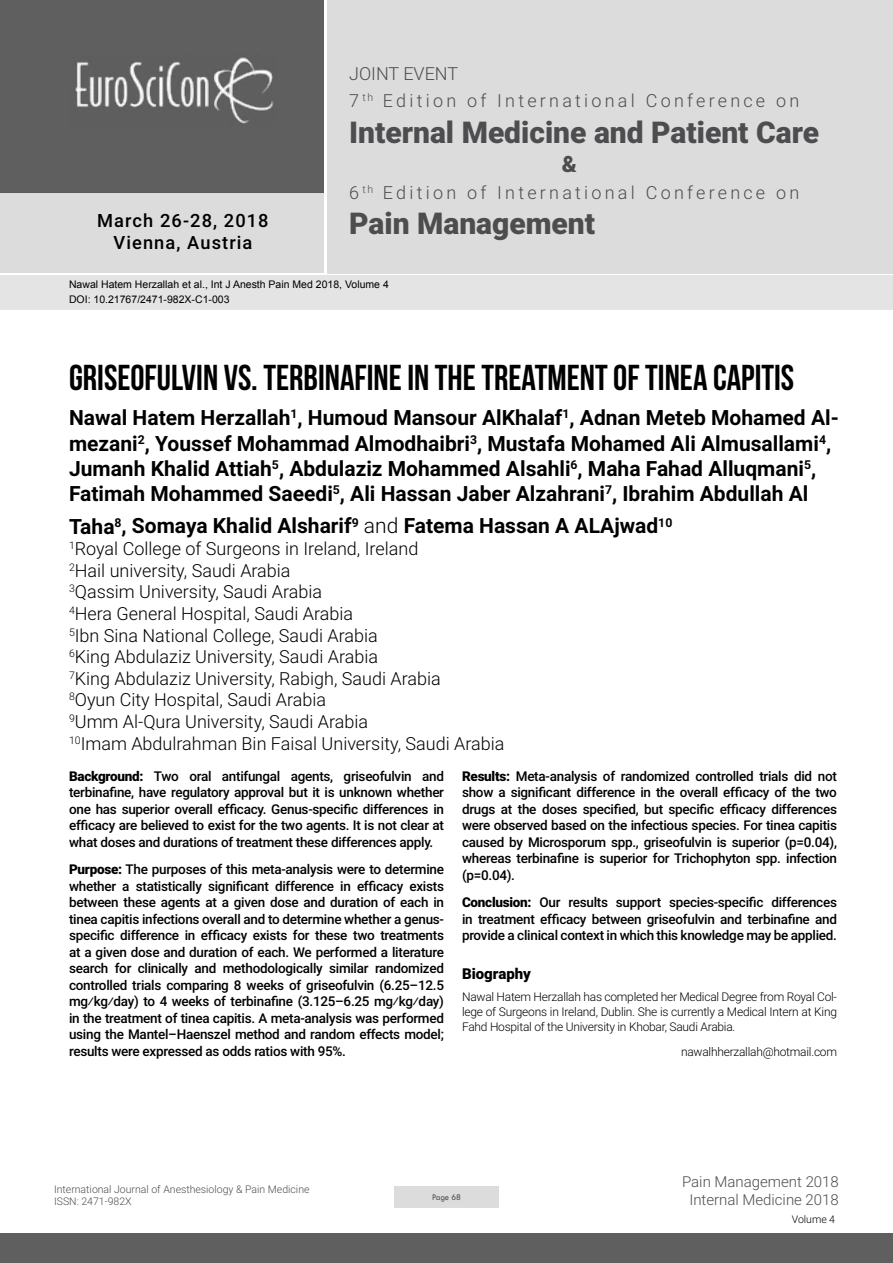
<style>
.page{position:relative;width:893px;height:1263px;background:#fff}
.page>*{position:absolute;margin:0;border:0;box-sizing:border-box;transform-origin:0 0}
.t1{font:36px "Bebas Neue";color:#000}
.t2{font:900 30px "Roboto";color:#4d4d4f}
.t3{font:900 22.5px "Roboto";color:#4d4d4f}
.t4{font:700 21px/25.2px "Roboto";color:#000}
.t5{font:500 18.3px/21.9px "Roboto";letter-spacing:.06em;color:#000;text-align:center}
.t6{font:300 18px/21.6px "Roboto";color:#000}
.t7{font:300 18px/27.5px "Roboto";letter-spacing:.18em;color:#4d4d4f}
.t8{font:300 15px/18px "Roboto";color:#4d4d4f;text-align:center}
.t9{font:900 15px "Roboto";color:#000}
.t10{font:500 13.5px/16.5px "Roboto";letter-spacing:-.02em;color:#000;text-align:justify}
.t11{font:300 12px/15px "Roboto";letter-spacing:-.02em;color:#000;text-align:justify}
.t12{font:10.5px/14.4px "Arial";color:#000}
.t13{font:300 10.5px/12.6px "Roboto";color:#4d4d4f}
.t14{font:300 10.5px "Roboto";color:#000}
.t15{font:9px "Tw Cen";letter-spacing:-.02em;color:#4d4d4f;scale:.95 1}
.s1{font-weight:300}
.s2{font-weight:900}
</style>
<div class="page">
<div style="left:0;top:0;width:323px;height:193px;background:#5f5f60"></div>
<div style="left:1px;top:193px;width:323px;height:80px;background:#dcdcdc"></div>
<div style="left:327px;top:0;width:566px;height:273px;background:#dcdcdc"></div>
<img style="left:75px;top:57px;width:199px;height:67px">
<div style="left:0;top:1233px;width:893px;height:30px;background:#5f5f60"></div>
<div style="left:1px;top:275px;width:892px;height:35px;background:#e4e4e4"></div>
<div style="left:394px;top:1186px;width:105px;height:22px;background:#dcdcdc"></div>
<h3 class="t5" style="left:97px;top:209px;width:173px">March 26-28, 2018<br>Vienna, Austria</h3>
<h3 class="t7" style="left:349px;top:59px;width:452px">JOINT EVENT<br>7 <sup>th</sup> Edition of International Conference on</h3>
<h2 class="t2" style="left:349px;top:111px;width:471px">Internal Medicine and Patient Care</h2>
<h3 class="t3" style="left:562px;top:149px;width:17px">&amp;</h3>
<h3 class="t7" style="left:349px;top:178px;width:452px">6 <sup>th</sup> Edition of International Conference on</h3>
<h2 class="t2" style="left:349px;top:202px;width:247px">Pain Management</h2>
<p class="t12" style="left:69px;top:278px;width:321px">Nawal Hatem Herzallah et al., Int J Anesth Pain Med 2018, Volume 4<br>DOI: 10.21767/2471-982X-C1-003</p>
<h1 class="t1" style="left:69px;top:358px;width:727px">GRISEOFULVIN VS. TERBINAFINE IN THE TREATMENT OF TINEA CAPITIS</h1>
<p class="t4" style="left:69px;top:405px;width:771px">Nawal Hatem Herzallah<sup>1</sup>, Humoud Mansour AlKhalaf<sup>1</sup>, Adnan Meteb Mohamed Al&shy;mezani<sup>2</sup>, Youssef Mohammad Almodhaibri<sup>3</sup>, Mustafa Mohamed Ali Almusallami<sup>4</sup>, Jumanh Khalid Attiah<sup>5</sup>, Abdulaziz Mohammed Alsahli<sup>6</sup>, Maha Fahad Alluqmani<sup>5</sup>, Fatimah Mohammed Saeedi<sup>5</sup>, Ali Hassan Jaber Alzahrani<sup>7</sup>, Ibrahim Abdullah Al</p>
<h3 class="t4" style="left:69px;top:513px;width:605px">Taha<sup>8</sup>, Somaya Khalid Alsharif<sup>9</sup> <span class="s1">and</span> Fatema Hassan A ALAjwad<sup>10</sup></h3>
<p class="t6" style="left:69px;top:537px;width:437px"><sup>1</sup>Royal College of Surgeons in Ireland, Ireland<br><sup>2</sup>Hail university, Saudi Arabia<br><sup>3</sup>Qassim University, Saudi Arabia<br><sup>4</sup>Hera General Hospital, Saudi Arabia<br><sup>5</sup>Ibn Sina National College, Saudi Arabia<br><sup>6</sup>King Abdulaziz University, Saudi Arabia<br><sup>7</sup>King Abdulaziz University, Rabigh, Saudi Arabia<br><sup>8</sup>Oyun City Hospital, Saudi Arabia<br><sup>9</sup>Umm Al-Qura University, Saudi Arabia<br><sup>10</sup>Imam Abdulrahman Bin Faisal University, Saudi Arabia</p>
<p class="t10" style="left:69px;top:767px;width:376px"><span class="s2">Background:</span> Two oral antifungal agents, griseofulvin and terbinafine, have regulatory approval but it is unknown whether one has superior overall efficacy. Genus-specific differences in efficacy are believed to exist for the two agents. It is not clear at what doses and durations of treatment these differences apply.</p>
<p class="t10" style="left:69px;top:860px;width:376px"><span class="s2">Purpose:</span> The purposes of this meta-analysis were to determine whether a statistically significant difference in efficacy exists between these agents at a given dose and duration of each in tinea capitis infections overall and to determine whether a genus&shy;specific difference in efficacy exists for these two treatments at a given dose and duration of each. We performed a literature search for clinically and methodologically similar randomized controlled trials comparing 8 weeks of griseofulvin (6.25–12.5 mg⁄kg⁄day) to 4 weeks of terbinafine (3.125–6.25 mg⁄kg⁄day) in the treatment of tinea capitis. A meta-analysis was performed using the Mantel–Haenszel method and random effects model; results were expressed as odds ratios with 95%.</p>
<p class="t10" style="left:462px;top:767px;width:376px"><span class="s2">Results:</span> Meta-analysis of randomized controlled trials did not show a significant difference in the overall efficacy of the two drugs at the doses specified, but specific efficacy differences were observed based on the infectious species. For tinea capitis caused by Microsporum spp., griseofulvin is superior (p=0.04), whereas terbinafine is superior for Trichophyton spp. infection (p=0.04).</p>
<p class="t10" style="left:462px;top:893px;width:376px"><span class="s2">Conclusion:</span> Our results support species-specific differences in treatment efficacy between griseofulvin and terbinafine and provide a clinical context in which this knowledge may be applied.</p>
<p class="t9" style="left:462px;top:963px;width:70px">Biography</p>
<p class="t11" style="left:462px;top:988px;width:376px">Nawal Hatem Herzallah has completed her Medical Degree from Royal Col&shy;lege of Surgeons in Ireland, Dublin. She is currently a Medical Intern at King Fahd Hospital of the University in Khobar, Saudi Arabia.</p>
<p class="t11" style="left:681px;top:1044px;width:157px">nawalhherzallah@hotmail.com</p>
<p class="t13" style="left:54px;top:1182px;width:257px">International Journal of Anesthesiology &amp; Pain Medicine<br>ISSN: 2471-982X</p>
<p class="t15" style="left:432px;top:1192px;width:32px">Page 68</p>
<p class="t8" style="left:682px;top:1172px;width:158px">Pain Management 2018<br>Internal Medicine 2018</p>
<p class="t14" style="left:792px;top:1212px;width:45px">Volume 4</p>
</div>
